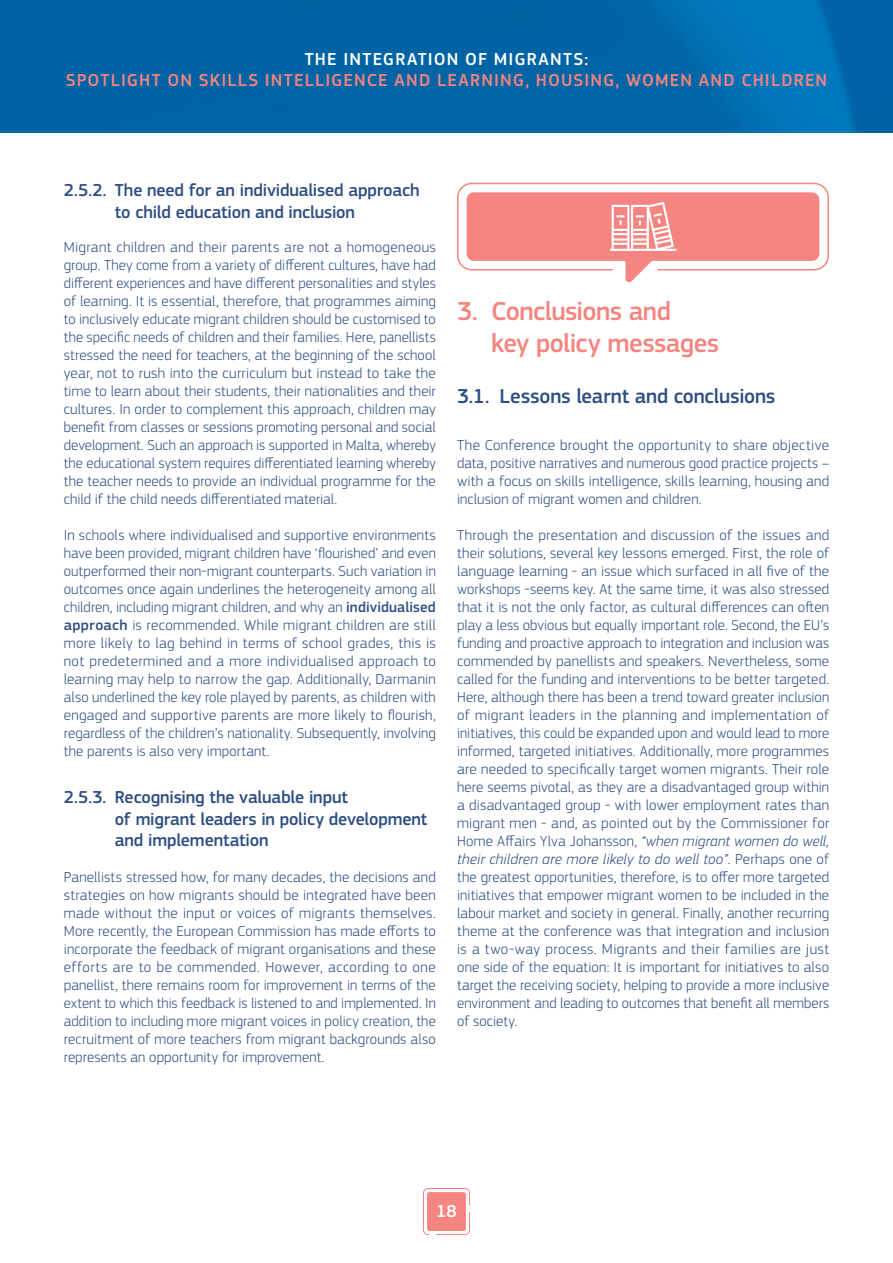
<style>
.page{position:relative;width:893px;height:1263px;background:#fff}
.page>*{position:absolute;margin:0;border:0;box-sizing:border-box;transform-origin:0 0}
.t1{font:500 27px/32.4px "EC Square Sans Pro";letter-spacing:-.02em;color:#f48580}
.t2{font:500 21px "EC Square Sans Pro";letter-spacing:-.01em;color:#2e4e82}
.t3{font:500 18px/21.6px "EC Square Sans Pro";letter-spacing:-.01em;color:#2e4e82}
.t4{font:500 18px "EC Square Sans Pro";letter-spacing:.065em;color:#f48580}
.t5{font:500 18px "EC Square Sans Pro";letter-spacing:.065em;color:#fff}
.Body{font:300 15px/18px "EC Square Sans Pro";letter-spacing:.005em;color:#2e4e82;text-align:justify}
.s1{font-weight:500}
.s2{font-style:italic}
</style>
<div class="page">
<svg style="left:0;top:0;width:893px;height:133px;background:#0066a7"></svg>
<svg style="left:423px;top:1188px;width:47px;height:47px"></svg>
<div style="left:457px;top:183px;width:372px;height:87px;border:2px solid #f48580;border-radius:14px"></div>
<svg style="left:467px;top:192px;width:352px;height:91px"></svg>
<p class="t5" style="left:305px;top:48px;width:285px">THE INTEGRATION OF MIGRANTS:</p>
<p class="t4" style="left:66px;top:70px;width:763px">SPOTLIGHT ON SKILLS INTELLIGENCE AND LEARNING, HOUSING, WOMEN AND CHILDREN</p>
<p class="t3" style="left:115px;top:180px;width:306px;text-indent:-51px">2.5.2. The need for an individualised approach to child education and inclusion</p>
<p class="Body" style="left:64px;top:238px;width:374px">Migrant children and their parents are not a homogeneous group. They come from a variety of different cultures, have had different experiences and have different personalities and styles of learning. It is essential, therefore, that programmes aiming to inclusively educate migrant children should be customised to the specific needs of children and their families. Here, panellists stressed the need for teachers, at the beginning of the school year, not to rush into the curriculum but instead to take the time to learn about their students, their nationalities and their cultures. In order to complement this approach, children may benefit from classes or sessions promoting personal and social development. Such an approach is supported in Malta, whereby the educational system requires differentiated learning whereby the teacher needs to provide an individual programme for the child if the child needs differentiated material.</p>
<p class="Body" style="left:64px;top:526px;width:374px">In schools where individualised and supportive environments have been provided, migrant children have ‘flourished’ and even outperformed their non-migrant counterparts. Such variation in outcomes once again underlines the heterogeneity among all children, including migrant children, and why an <span class="s1">individualised approach</span> is recommended. While migrant children are still more likely to lag behind in terms of school grades, this is not predetermined and a more individualised approach to learning may help to narrow the gap. Additionally, Darmanin also underlined the key role played by parents, as children with engaged and supportive parents are more likely to flourish, regardless of the children’s nationality. Subsequently, involving the parents is also very important.</p>
<p class="t3" style="left:115px;top:787px;width:314px;text-indent:-51px">2.5.3. Recognising the valuable input<br>of migrant leaders in policy development and implementation</p>
<p class="Body" style="left:64px;top:868px;width:374px">Panellists stressed how, for many decades, the decisions and strategies on how migrants should be integrated have been made without the input or voices of migrants themselves.<br>More recently, the European Commission has made efforts to incorporate the feedback of migrant organisations and these efforts are to be commended. However, according to one panellist, there remains room for improvement in terms of the extent to which this feedback is listened to and implemented. In addition to including more migrant voices in policy creation, the recruitment of more teachers from migrant backgrounds also represents an opportunity for improvement.</p>
<p class="t1" style="left:491px;top:295px;width:230px;text-indent:-34px">3. Conclusions and<br>key policy messages</p>
<p class="t2" style="left:457px;top:383px;width:320px">3.1. Lessons learnt and conclusions</p>
<p class="Body" style="left:457px;top:436px;width:374px">The Conference brought the opportunity to share objective data, positive narratives and numerous good practice projects – with a focus on skills intelligence, skills learning, housing and inclusion of migrant women and children.</p>
<p class="Body" style="left:457px;top:526px;width:374px">Through the presentation and discussion of the issues and their solutions, several key lessons emerged. First, the role of language learning - an issue which surfaced in all five of the workshops -seems key. At the same time, it was also stressed that it is not the only factor, as cultural differences can often play a less obvious but equally important role. Second, the EU’s funding and proactive approach to integration and inclusion was commended by panellists and speakers. Nevertheless, some called for the funding and interventions to be better targeted.<br>Here, although there has been a trend toward greater inclusion of migrant leaders in the planning and implementation of initiatives, this could be expanded upon and would lead to more informed, targeted initiatives. Additionally, more programmes are needed to specifically target women migrants. Their role here seems pivotal, as they are a disadvantaged group within a disadvantaged group - with lower employment rates than migrant men - and, as pointed out by the Commissioner for Home Affairs Ylva Johansson, <span class="s2">“when migrant women do well, their children are more likely to do well too”</span>. Perhaps one of the greatest opportunities, therefore, is to offer more targeted initiatives that empower migrant women to be included in the labour market and society in general. Finally, another recurring theme at the conference was that integration and inclusion is a two-way process. Migrants and their families are just one side of the equation: It is important for initiatives to also target the receiving society, helping to provide a more inclusive environment and leading to outcomes that benefit all members of society.</p>
<p class="t5" style="left:436px;top:1201px;width:22px">18</p>
</div>
